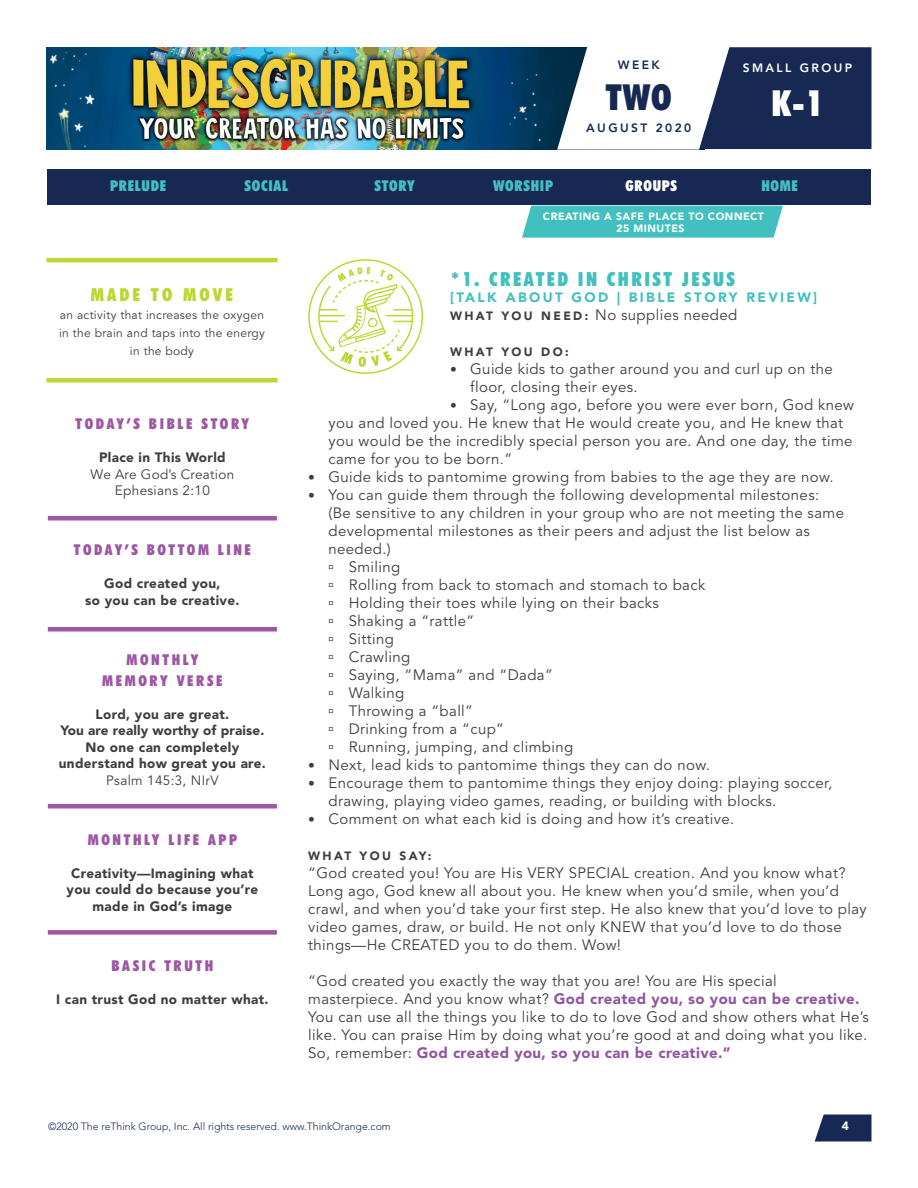
<style>
.page{position:relative;width:918px;height:1188px;background:#fff}
.page>*{position:absolute;margin:0;border:0;box-sizing:border-box;transform-origin:0 0}
.t1{font:900 condensed 36px "Futura BT";color:#172953}
.t2{font:900 condensed 36px "Futura BT";color:#fff}
.t3{font:900 condensed 19.5px "Futura BT";letter-spacing:.125em;color:#42c0bf}
.t4{font:900 condensed 18px "Futura BT";letter-spacing:.175em;color:#bed633}
.t5{font:15px/18px "Avenir LT Std";letter-spacing:.025em;color:#3e3e3f}
.t6{font:900 condensed 15px/21px "Futura BT";letter-spacing:.175em;color:#9d57a3;text-align:center}
.t7{font:900 condensed 15px "Futura BT";letter-spacing:.05em;color:#42c0bf}
.t8{font:900 condensed 15px "Futura BT";letter-spacing:.05em;color:#fff}
.t9{font:900 13.5px/16.5px "Avenir LT Std";letter-spacing:.025em;color:#3e3e3f;text-align:center}
.t10{font:13.5px/16.5px "Avenir LT Std";letter-spacing:.025em;color:#3e3e3f;text-align:center}
.t11{font:900 13.5px "Avenir LT Std";letter-spacing:.175em;color:#42c0bf}
.t12{font:12px/18px "Avenir LT Std";letter-spacing:.025em;color:#3e3e3f;text-align:center}
.t13{font:900 12px "Avenir LT Std";letter-spacing:.2em;color:#3e3e3f}
.t14{font:800 12px "Avenir LT Std";letter-spacing:.2em;color:#172953}
.t15{font:800 12px "Avenir LT Std";letter-spacing:.2em;color:#fff}
.t16{font:900 12px "Avenir LT Std";color:#fff}
.t17{font:300 10.5px "Avenir LT Std";color:#172953}
.t18{font:900 10.5px/12px "Avenir LT Std";letter-spacing:.05em;color:#fff;text-align:center}
.s1{font-weight:900;font-size:12px}
.s2{font-family:"Avenir";font-size:13.5px}
.s3{font-weight:900;color:#9255a2}
</style>
<div class="page">
<img style="left:46px;top:47px;width:511px;height:102px">
<svg style="left:557px;top:47px;width:315px;height:103px"></svg>
<svg style="left:815px;top:1114px;width:57px;height:28px;background:#314166"></svg>
<hr style="left:48px;top:804px;width:229px;height:4px;background:#9d57a3">
<hr style="left:48px;top:516px;width:229px;height:4px;background:#9d57a3">
<div style="left:48px;top:627px;width:229px;height:5px;background:#9d57a3"></div>
<div style="left:48px;top:930px;width:229px;height:5px;background:#9d57a3"></div>
<svg style="left:308px;top:259px;width:115px;height:115px"></svg>
<div style="left:522px;top:206px;width:261px;height:32px;background:#42c0bf"></div>
<div style="left:47px;top:170px;width:824px;height:36px;background:#172953"></div>
<hr style="left:46px;top:378px;width:232px;height:4px;background:#bed633">
<hr style="left:46px;top:258px;width:232px;height:4px;background:#bed633">
<p class="t14" style="left:618px;top:58px;width:43px">WEEK</p>
<p class="t15" style="left:743px;top:61px;width:111px">SMALL GROUP</p>
<h1 class="t1" style="left:606px;top:75px;width:67px">TWO</h1>
<h1 class="t2" style="left:772px;top:81px;width:54px">K-1</h1>
<p class="t14" style="left:586px;top:121px;width:107px">AUGUST 2020</p>
<p class="t7" style="left:110px;top:177px;width:57px">PRELUDE</p>
<p class="t7" style="left:245px;top:177px;width:45px">SOCIAL</p>
<p class="t7" style="left:375px;top:177px;width:42px">STORY</p>
<p class="t7" style="left:493px;top:177px;width:62px">WORSHIP</p>
<p class="t8" style="left:626px;top:177px;width:53px">GROUPS</p>
<p class="t7" style="left:761px;top:177px;width:38px">HOME</p>
<p class="t4" style="left:91px;top:284px;width:144px">MADE TO MOVE</p>
<p class="t12" style="left:59px;top:306px;width:207px">an activity that increases the oxygen in the brain and taps into the energy in the body</p>
<p class="t6" style="left:76px;top:413px;width:175px">TODAY’S BIBLE STORY</p>
<p class="t9" style="left:99px;top:449px;width:128px">Place in This World</p>
<p class="t10" style="left:91px;top:466px;width:145px">We Are God’s Creation<br>Ephesians 2:10</p>
<p class="t6" style="left:74px;top:539px;width:178px">TODAY’S BOTTOM LINE</p>
<p class="t9" style="left:85px;top:575px;width:156px">God created you,<br>so you can be creative.</p>
<p class="t6" style="left:102px;top:649px;width:122px">MONTHLY<br>MEMORY VERSE</p>
<p class="t9" style="left:59px;top:706px;width:209px">Lord, you are great.<br>You are really worthy of praise.<br>No one can completely understand how great you are.</p>
<p class="t10" style="left:106px;top:772px;width:114px">Psalm 145:3, NIrV</p>
<p class="t6" style="left:88px;top:829px;width:151px">MONTHLY LIFE APP</p>
<p class="t9" style="left:67px;top:865px;width:193px">Creativity—Imagining what you could do because you’re made in God’s image</p>
<p class="t6" style="left:112px;top:955px;width:103px">BASIC TRUTH</p>
<p class="t9" style="left:56px;top:991px;width:214px">I can trust God no matter what.</p>
<p class="t18" style="left:543px;top:210px;width:223px">CREATING A SAFE PLACE TO CONNECT<br>25 MINUTES</p>
<h2 class="t3" style="left:450px;top:267px;width:286px">*1. CREATED IN CHRIST JESUS</h2>
<p class="t11" style="left:450px;top:289px;width:369px">[TALK ABOUT GOD | BIBLE STORY REVIEW]</p>
<p class="t5" style="left:450px;top:306px;width:289px"><span class="s1">W H AT Y O U N E E D :</span> No supplies needed</p>
<p class="t13" style="left:450px;top:345px;width:120px">WHAT YOU DO:</p>
<p class="t5" style="left:470px;top:360px;width:364px;text-indent:-20px"><span class="s2">•</span> Guide kids to gather around you and curl up on the floor, closing their eyes.</p>
<p class="t5" style="left:328px;top:396px;width:527px;text-indent:122px"><span class="s2">•</span> Say, “Long ago, before you were ever born, God knew you and loved you. He knew that He would create you, and He knew that you would be the incredibly special person you are. And one day, the time came for you to be born.”</p>
<p class="t5" style="left:308px;top:468px;width:527px"><span class="s2">•</span> Guide kids to pantomime growing from babies to the age they are now.</p>
<p class="t5" style="left:308px;top:486px;width:513px"><span class="s2">•</span> You can guide them through the following developmental milestones:</p>
<p class="t5" style="left:328px;top:504px;width:517px">(Be sensitive to any children in your group who are not meeting the same</p>
<p class="t5" style="left:328px;top:522px;width:483px">developmental milestones as their peers and adjust the list below as</p>
<p class="t5" style="left:328px;top:540px;width:64px">needed.)</p>
<p class="t5" style="left:349px;top:558px;width:53px">Smiling</p>
<p class="t5" style="left:349px;top:576px;width:358px">Rolling from back to stomach and stomach to back</p>
<p class="t5" style="left:349px;top:594px;width:312px">Holding their toes while lying on their backs</p>
<p class="t5" style="left:349px;top:612px;width:127px">Shaking a “rattle”</p>
<p class="t5" style="left:349px;top:630px;width:47px">Sitting</p>
<p class="t5" style="left:349px;top:648px;width:63px">Crawling</p>
<p class="t5" style="left:349px;top:666px;width:206px">Saying, “Mama” and “Dada”</p>
<p class="t5" style="left:349px;top:684px;width:57px">Walking</p>
<p class="t5" style="left:349px;top:702px;width:126px">Throwing a “ball”</p>
<p class="t5" style="left:349px;top:720px;width:157px">Drinking from a “cup”</p>
<p class="t5" style="left:349px;top:738px;width:226px">Running, jumping, and climbing</p>
<p class="t5" style="left:308px;top:756px;width:403px"><span class="s2">•</span> Next, lead kids to pantomime things they can do now.</p>
<p class="t5" style="left:328px;top:774px;width:505px;text-indent:-20px"><span class="s2">•</span> Encourage them to pantomime things they enjoy doing: playing soccer, drawing, playing video games, reading, or building with blocks.</p>
<p class="t5" style="left:308px;top:810px;width:428px"><span class="s2">•</span> Comment on what each kid is doing and how it’s creative.</p>
<p class="t13" style="left:308px;top:849px;width:125px">WHAT YOU SAY:</p>
<p class="t5" style="left:308px;top:864px;width:560px">“God created you! You are His VERY SPECIAL creation. And you know what?<br>Long ago, God knew all about you. He knew when you’d smile, when you’d crawl, and when you’d take your first step. He also knew that you’d love to play video games, draw, or build. He not only KNEW that you’d love to do those things—He CREATED you to do them. Wow!</p>
<p class="t5" style="left:308px;top:972px;width:562px">“God created you exactly the way that you are! You are His special masterpiece. And you know what? <span class="s3">God created you, so you can be creative.<br></span>You can use all the things you like to do to love God and show others what He’s like. You can praise Him by doing what you’re good at and doing what you like.<br>So, remember: <span class="s3">God created you, so you can be creative.”</span></p>
<p class="t17" style="left:48px;top:1120px;width:344px">©2020 The reThink Group, Inc. All rights reserved. www.ThinkOrange.com</p>
<p class="t16" style="left:842px;top:1118px;width:9px">4</p>
</div>
